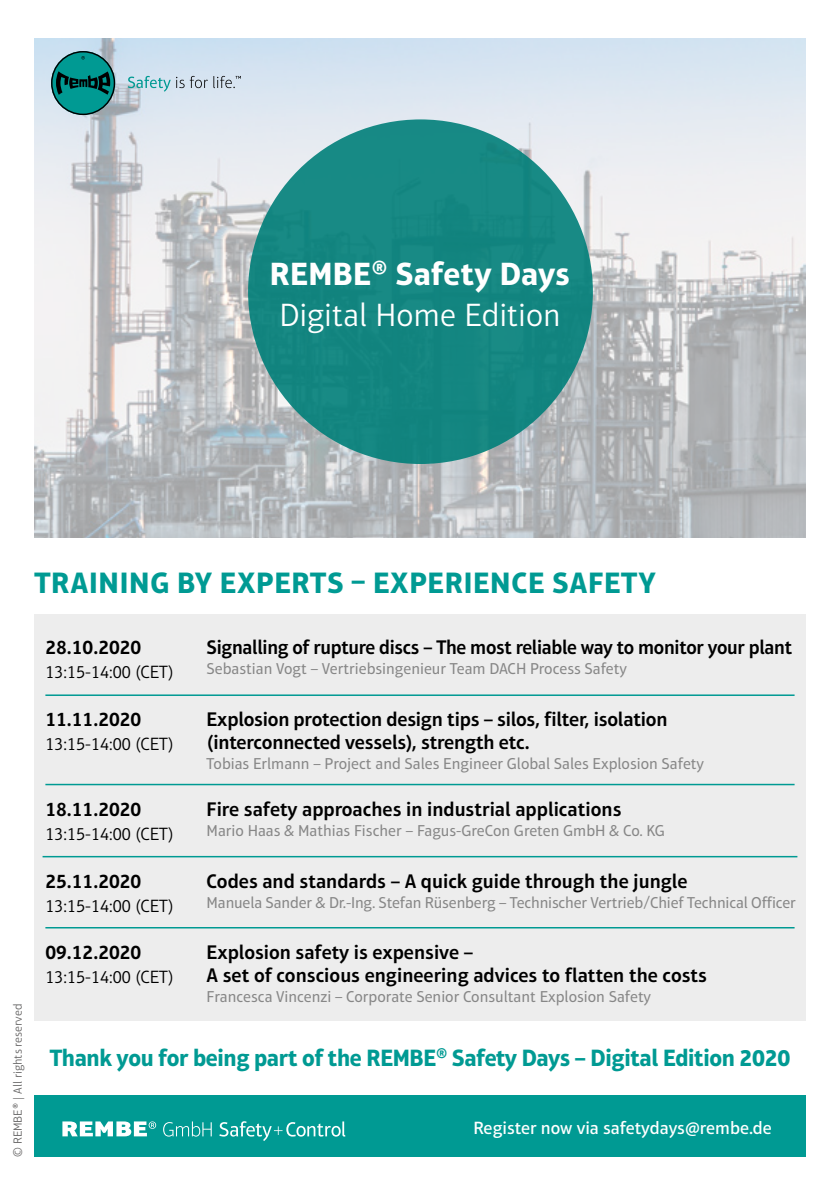
<style>
.page{position:relative;width:840px;height:1191px;background:#fff}
.page>*{position:absolute;margin:0;border:0;box-sizing:border-box;transform-origin:0 0}
.t1{font:300 32.6px "Aptifer Sans LT Pro";letter-spacing:-.005em;color:#fff}
.t2{font:700 32.6px "Aptifer Sans LT Pro";letter-spacing:.01em;color:#fff}
.t3{font:700 30px "Aptifer Sans LT Pro";letter-spacing:.025em;color:#009a93}
.t4{font:700 24px "Aptifer Sans LT Pro";letter-spacing:-.015em;color:#009a93}
.t5{font:600 20px/23px "Aptifer Sans LT Pro";letter-spacing:-.005em;color:#000}
.t6{font:300 18px "Aptifer Sans LT Pro";color:#000}
.t7{font:500 18px "Aptifer Sans LT Pro";color:#fff}
.t8{font:16px "Aptifer Sans LT Pro";color:#878787}
.t9{font:300 12px "Aptifer Sans LT Pro";color:#646363}
.s1{font-weight:500}
</style>
<div class="page">
<div style="left:34px;top:614px;width:771px;height:406px;background:#ededed"></div>
<img style="left:34px;top:38px;width:771px;height:499px">
<div style="left:248px;top:119px;width:344px;height:345px;background:#148681;border-radius:50%"></div>
<div style="left:34px;top:1095px;width:771px;height:62px;background:#009a93"></div>
<svg style="left:163px;top:1121px;width:49px;height:15px"></svg>
<svg style="left:219px;top:1121px;width:126px;height:20px"></svg>
<svg style="left:62px;top:1121px;width:94px;height:15px"></svg>
<svg style="left:128px;top:76px;width:56px;height:16px"></svg>
<svg style="left:190px;top:76px;width:51px;height:12px"></svg>
<svg style="left:51px;top:51px;width:64px;height:64px;background:#288785"></svg>
<hr style="left:45px;top:694px;width:749px;height:2px;background:#009a93">
<hr style="left:45px;top:784px;width:749px;height:1px;background:#009a93">
<hr style="left:43px;top:856px;width:754px;height:1px;background:#009a93">
<hr style="left:45px;top:927px;width:749px;height:1px;background:#009a93">
<h1 class="t2" style="left:270px;top:254px;width:301px">REMBE® Safety Days</h1>
<h1 class="t1" style="left:279px;top:297px;width:283px">Digital Home Edition</h1>
<h2 class="t3" style="left:34px;top:564px;width:622px">TRAINING BY EXPERTS – EXPERIENCE SAFETY</h2>
<p class="t9" style="left:11px;top:1157px;width:155px;rotate:-90deg">© REMBE<span class="s1">®</span> | All rights reserved</p>
<p class="t5" style="left:45px;top:636px;width:97px">28.10.2020</p>
<p class="t6" style="left:45px;top:662px;width:130px">13:15-14:00 (CET)</p>
<p class="t5" style="left:45px;top:707px;width:97px">11.11.2020</p>
<p class="t6" style="left:45px;top:733px;width:130px">13:15-14:00 (CET)</p>
<p class="t5" style="left:45px;top:797px;width:97px">18.11.2020</p>
<p class="t6" style="left:45px;top:824px;width:130px">13:15-14:00 (CET)</p>
<p class="t5" style="left:45px;top:869px;width:97px">25.11.2020</p>
<p class="t6" style="left:45px;top:895px;width:130px">13:15-14:00 (CET)</p>
<p class="t5" style="left:45px;top:940px;width:97px">09.12.2020</p>
<p class="t6" style="left:45px;top:966px;width:130px">13:15-14:00 (CET)</p>
<p class="t5" style="left:206px;top:636px;width:586px">Signalling of rupture discs – The most reliable way to monitor your plant</p>
<p class="t8" style="left:206px;top:659px;width:421px">Sebastian Vogt – Vertriebsingenieur Team DACH Process Safety</p>
<p class="t5" style="left:206px;top:707px;width:462px">Explosion protection design tips – silos, filter, isolation (interconnected vessels), strength etc.</p>
<p class="t8" style="left:206px;top:754px;width:498px">Tobias Erlmann – Project and Sales Engineer Global Sales Explosion Safety</p>
<p class="t5" style="left:206px;top:797px;width:416px">Fire safety approaches in industrial applications</p>
<p class="t8" style="left:206px;top:821px;width:459px">Mario Haas &amp; Mathias Fischer – Fagus-GreCon Greten GmbH &amp; Co. KG</p>
<p class="t5" style="left:206px;top:869px;width:482px">Codes and standards – A quick guide through the jungle</p>
<p class="t8" style="left:206px;top:893px;width:590px">Manuela Sander &amp; Dr.-Ing. Stefan Rüsenberg – Technischer Vertrieb/Chief Technical Officer</p>
<p class="t5" style="left:206px;top:940px;width:501px">Explosion safety is expensive –<br>A set of conscious engineering advices to flatten the costs</p>
<p class="t8" style="left:206px;top:987px;width:445px">Francesca Vincenzi – Corporate Senior Consultant Explosion Safety</p>
<p class="t4" style="left:50px;top:1043px;width:741px">Thank you for being part of the REMBE® Safety Days – Digital Edition 2020</p>
<p class="t7" style="left:473px;top:1117px;width:300px">Register now via safetydays@rembe.de</p>
</div>
